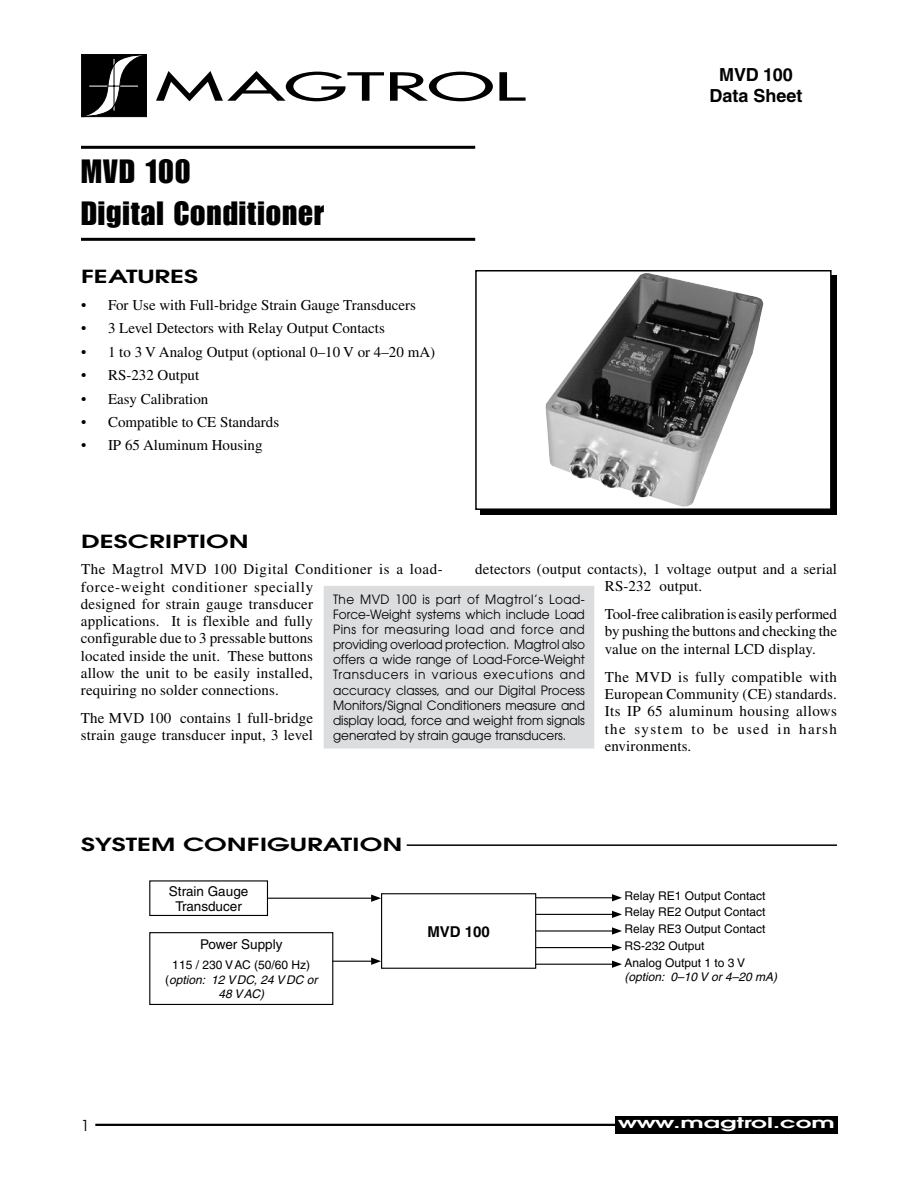
<style>
.page{position:relative;width:918px;height:1188px;background:#fff}
.page>*{position:absolute;margin:0;border:0;box-sizing:border-box;transform-origin:0 0}
.t1{font:37.8px "Futura";letter-spacing:-.005em;color:#000;scale:2.14 1}
.t2{font:33px/42px "Impact";letter-spacing:.03em;color:#000}
.t3{font:600 18px "Avant Garde";color:#000;scale:1.5 1}
.t4{font:700 18px/21.6px "Helvetica";letter-spacing:-.015em;color:#000;text-align:center}
.t5{font:15px/17.2px "Times";letter-spacing:.01em;color:#000}
.t6{font:700 15px "Helvetica";color:#000}
.t7{font:600 14.55px "Avant Garde";color:#fff;scale:1.7 1}
.t8{font:13.5px "Helvetica";color:#000}
.t9{font:12.75px/15.1px "Avant Garde";color:#000;text-align:justify;scale:.95 1}
.t10{font:12px "Helvetica";color:#000}
.t11{font:italic 12px/14.4px "Helvetica";color:#000;text-align:center}
.s1{font-style:normal}
</style>
<div class="page">
<div style="left:324px;top:586px;width:270px;height:162px;background:#dcddde"></div>
<hr style="left:81px;top:146px;width:394px;height:3px;background:#000">
<hr style="left:81px;top:238px;width:394px;height:3px;background:#000">
<svg style="left:81px;top:54px;width:66px;height:63px;background:#282828"></svg>
<hr style="left:95px;top:1124px;width:524px;height:2px;background:#000">
<div style="left:615px;top:1117px;width:223px;height:17px;background:#000"></div>
<div style="left:481px;top:275px;width:356px;height:240px;background:#000"></div>
<hr style="left:407px;top:844px;width:430px;height:2px;background:#000">
<div style="left:149px;top:880px;width:119px;height:36px;border:1px solid #000"></div>
<div style="left:381px;top:893px;width:155px;height:76px;border:1px solid #000"></div>
<div style="left:149px;top:932px;width:184px;height:73px;border:1px solid #000"></div>
<hr style="left:268px;top:898px;width:106px;height:1px;background:#000">
<svg style="left:371px;top:895px;width:10px;height:7px"></svg>
<hr style="left:332px;top:961px;width:42px;height:1px;background:#000">
<svg style="left:371px;top:958px;width:10px;height:7px"></svg>
<hr style="left:536px;top:897px;width:78px;height:1px;background:#000">
<svg style="left:612px;top:894px;width:10px;height:7px"></svg>
<hr style="left:536px;top:914px;width:78px;height:1px;background:#000">
<svg style="left:612px;top:911px;width:10px;height:7px"></svg>
<hr style="left:536px;top:930px;width:78px;height:2px;background:#000">
<svg style="left:612px;top:927px;width:10px;height:8px"></svg>
<hr style="left:536px;top:947px;width:78px;height:1px;background:#000">
<svg style="left:612px;top:944px;width:10px;height:7px"></svg>
<hr style="left:536px;top:964px;width:78px;height:1px;background:#000">
<svg style="left:612px;top:961px;width:10px;height:7px"></svg>
<svg style="left:481px;top:273px;width:348px;height:234px;background:#c4c4c4"></svg>
<img style="left:545px;top:365px;width:73px;height:123px">
<div style="left:475px;top:270px;width:357px;height:240px;border:2px solid #000"></div>
<h1 class="t1" style="left:155px;top:62px;width:174px">MAGTROL</h1>
<h2 class="t2" style="left:81px;top:149px;width:245px">MVD 100<br>Digital Conditioner</h2>
<p class="t3" style="left:81px;top:265px;width:80px">FEATURES</p>
<p class="t5" style="left:81px;top:296px;width:337px">• For Use with Full-bridge Strain Gauge Transducers</p>
<p class="t5" style="left:81px;top:320px;width:305px">• 3 Level Detectors with Relay Output Contacts</p>
<p class="t5" style="left:81px;top:343px;width:356px">• 1 to 3 V Analog Output (optional 0–10 V or 4–20 mA)</p>
<p class="t5" style="left:81px;top:366px;width:120px">• RS-232 Output</p>
<p class="t5" style="left:81px;top:390px;width:129px">• Easy Calibration</p>
<p class="t5" style="left:81px;top:413px;width:200px">• Compatible to CE Standards</p>
<p class="t5" style="left:81px;top:437px;width:183px">• IP 65 Aluminum Housing</p>
<p class="t4" style="left:709px;top:63px;width:95px">MVD 100<br>Data Sheet</p>
<p class="t3" style="left:81px;top:530px;width:113px">DESCRIPTION</p>
<p class="t5" style="left:81px;top:561px;width:363px">The Magtrol MVD 100 Digital Conditioner is a load&shy;force-weight conditioner specially<br>designed for strain gauge transducer<br>applications. It is flexible and fully<br>configurable due to 3 pressable buttons<br>located inside the unit. These buttons<br>allow the unit to be easily installed,<br>requiring no solder connections.</p>
<p class="t5" style="left:81px;top:709px;width:234px">The MVD 100 contains 1 full-bridge strain gauge transducer input, 3 level</p>
<p class="t5" style="left:475px;top:560px;width:363px;text-align:center">detectors (output contacts), 1 voltage output and a serial<br>RS-232 output.</p>
<p class="t5" style="left:605px;top:606px;width:234px;text-align:justify">Tool-free calibration is easily performed by pushing the buttons and checking the value on the internal LCD display.</p>
<p class="t5" style="left:605px;top:668px;width:234px;text-align:justify">The MVD is fully compatible with European Community (CE) standards.<br>Its IP 65 aluminum housing allows the system to be used in harsh environments.</p>
<p class="t9" style="left:333px;top:591px;width:267px">The MVD 100 is part of Magtrol’s Load-Force-Weight systems which include Load Pins for measuring load and force and providing overload protection. Magtrol also offers a wide range of Load-Force-Weight Transducers in various executions and accuracy classes, and our Digital Process Monitors/Signal Conditioners measure and display load, force and weight from signals generated by strain gauge transducers.</p>
<p class="t3" style="left:81px;top:833px;width:216px">SYSTEM CONFIGURATION</p>
<p class="t8" style="left:169px;top:883px;width:81px">Strain Gauge</p>
<p class="t10" style="left:624px;top:889px;width:143px">Relay RE1 Output Contact</p>
<p class="t8" style="left:175px;top:898px;width:68px">Transducer</p>
<p class="t6" style="left:427px;top:922px;width:64px">MVD 100</p>
<p class="t10" style="left:624px;top:905px;width:143px">Relay RE2 Output Contact</p>
<p class="t10" style="left:624px;top:939px;width:82px">RS-232 Output</p>
<p class="t10" style="left:624px;top:922px;width:143px">Relay RE3 Output Contact</p>
<p class="t10" style="left:624px;top:956px;width:122px">Analog Output 1 to 3 V</p>
<p class="t11" style="left:624px;top:970px;width:154px">(option: 0–10 V or 4–20 mA)</p>
<p class="t8" style="left:200px;top:937px;width:84px">Power Supply</p>
<p class="t11" style="left:165px;top:958px;width:154px"><span class="s1">115 / 230 VAC (50/60 Hz) (</span>option: 12 VDC, 24 VDC or<br>48 VAC)</p>
<p class="t7" style="left:618px;top:1114px;width:129px">WWW.MAGTROL.COM</p>
</div>
